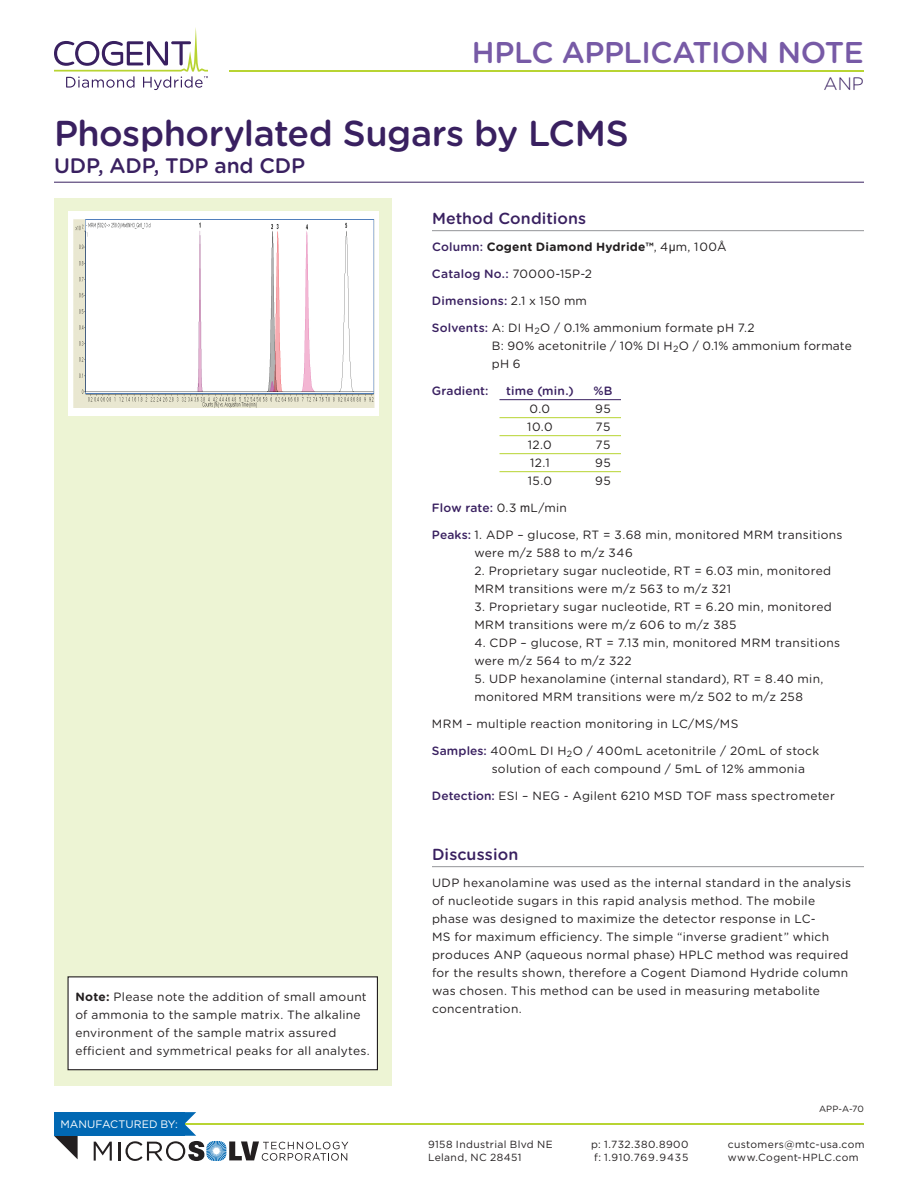
<style>
.page{position:relative;width:918px;height:1188px;background:#fff}
.page>*{position:absolute;margin:0;border:0;box-sizing:border-box;transform-origin:0 0}
.t1{font:500 36px "Gotham Rounded";letter-spacing:-.015em;color:#392060}
.t2{font:500 30px "Gotham Rounded";letter-spacing:-.015em;color:#775aa6}
.t3{font:500 21px "Gotham Rounded";letter-spacing:-.01em;color:#392060}
.t4{font:300 18px "Gotham Rounded";color:#392060}
.t5{font:500 16.05px "Gotham Rounded";letter-spacing:.005em;color:#392060}
.t6{font:12px/18px "Gotham Rounded";letter-spacing:.025em;color:#231f20}
.t7{font:500 12px "Gotham Rounded";letter-spacing:.015em;color:#392060}
.t8{font:700 12px "Gotham Rounded";letter-spacing:.015em;color:#231f20}
.t9{font:10.8px "Gotham";color:#fff}
.t10{font:10.35px/12.5px "Gotham";letter-spacing:.035em;color:#231f20}
.t11{font:9px "Gotham Rounded";color:#231f20}
.s1{font-weight:500;color:#392060}
.s2{font-weight:400}
.s3{font-family:"Arial";font-weight:400}
.s4{font-weight:400;color:#231f20}
.s5{font-family:"Arial";font-weight:400;color:#231f20}
.s6{font-weight:700}
</style>
<div class="page">
<div style="left:54px;top:198px;width:338px;height:887px;background:#edf4d4"></div>
<hr style="left:54px;top:182px;width:810px;height:1px;background:#392060">
<hr style="left:432px;top:230px;width:432px;height:1px;background:#939598">
<hr style="left:500px;top:399px;width:121px;height:1px;background:#392060">
<hr style="left:500px;top:417px;width:121px;height:1px;background:#b8d432">
<hr style="left:500px;top:435px;width:121px;height:1px;background:#b8d432">
<hr style="left:500px;top:453px;width:121px;height:1px;background:#b8d432">
<hr style="left:500px;top:471px;width:121px;height:1px;background:#b8d432">
<hr style="left:432px;top:866px;width:432px;height:1px;background:#939598">
<hr style="left:159px;top:1123px;width:705px;height:2px;background:#b8d432">
<svg style="left:54px;top:1136px;width:24px;height:23px"></svg>
<div style="left:54px;top:1112px;width:130px;height:24px;background:#0168b3"></div>
<svg style="left:94px;top:1142px;width:18px;height:19px"></svg>
<svg style="left:118px;top:1112px;width:230px;height:49px"></svg>
<div style="left:68px;top:977px;width:309px;height:93px;background:#fff"></div>
<div style="left:67px;top:976px;width:311px;height:94px;border:1px solid #231f20"></div>
<div style="left:68px;top:212px;width:311px;height:204px;background:#fff"></div>
<hr style="left:229px;top:70px;width:635px;height:2px;background:#b8d432">
<svg style="left:54px;top:27px;width:154px;height:63px"></svg>
<img style="left:73px;top:219px;width:302px;height:188px">
<h2 class="t2" style="left:472px;top:31px;width:393px">HPLC APPLICATION NOTE</h2>
<h3 class="t4" style="left:824px;top:72px;width:42px">ANP</h3>
<h1 class="t1" style="left:54px;top:107px;width:576px">Phosphorylated Sugars by LCMS</h1>
<h3 class="t3" style="left:54px;top:150px;width:253px">UDP, ADP, TDP and CDP</h3>
<h3 class="t5" style="left:432px;top:207px;width:156px">Method Conditions</h3>
<p class="t8" style="left:432px;top:238px;width:296px"><span class="s1">Column:</span> Cogent Diamond Hydride™<span class="s2">, 4</span><span class="s3">µ</span><span class="s2">m, 1 00Å</span></p>
<p class="t7" style="left:432px;top:265px;width:162px">Catalog No.: <span class="s4">70000-15P-2</span></p>
<p class="t7" style="left:432px;top:292px;width:157px">Dimensions: <span class="s4">2.1 x 150 mm</span></p>
<p class="t6" style="left:492px;top:319px;width:361px;text-indent:-60px"><span class="s1">Solvents:</span> A: DI H<sub>2</sub>O / 0.1% ammonium formate pH 7.2<br>B: 90% acetonitrile / 10% DI H<sub>2</sub>O / 0.1% ammonium formate pH 6</p>
<p class="t7" style="left:432px;top:382px;width:58px">Gradient:</p>
<p class="t7" style="left:506px;top:382px;width:69px">time (min.)</p>
<p class="t7" style="left:593px;top:382px;width:21px">%B</p>
<p class="t6" style="left:530px;top:400px;width:22px">0.0</p>
<p class="t6" style="left:595px;top:400px;width:17px">95</p>
<p class="t6" style="left:527px;top:418px;width:27px">10.0</p>
<p class="t6" style="left:596px;top:418px;width:16px">75</p>
<p class="t6" style="left:528px;top:436px;width:25px">12.0</p>
<p class="t6" style="left:596px;top:436px;width:16px">75</p>
<p class="t6" style="left:530px;top:454px;width:21px">12.1</p>
<p class="t6" style="left:595px;top:454px;width:17px">95</p>
<p class="t6" style="left:528px;top:472px;width:26px">15.0</p>
<p class="t6" style="left:595px;top:472px;width:17px">95</p>
<p class="t7" style="left:432px;top:499px;width:136px">Flow rate: <span class="s4">0.3</span> <span class="s5">m</span><span class="s4">L/min</span></p>
<p class="t6" style="left:474px;top:526px;width:370px;text-indent:-42px"><span class="s1">Peaks:</span> 1. ADP – glucose, RT = 3.68 min, monitored MRM transitions were m/z 588 to m/z 346</p>
<p class="t6" style="left:474px;top:562px;width:358px">2. Proprietary sugar nucleotide, RT = 6.03 min, monitored<br>MRM transitions were m/z 563 to m/z 321</p>
<p class="t6" style="left:474px;top:598px;width:359px">3. Proprietary sugar nucleotide, RT = 6.20 min, monitored<br>MRM transitions were m/z 606 to m/z 385</p>
<p class="t6" style="left:474px;top:634px;width:367px">4. CDP – glucose, RT = 7.13 min, monitored MRM transitions were m/z 564 to m/z 322</p>
<p class="t6" style="left:474px;top:670px;width:351px">5. UDP hexanolamine (internal standard), RT = 8.40 min, monitored MRM transitions were m/z 502 to m/z 258</p>
<p class="t6" style="left:432px;top:715px;width:308px">MRM – multiple reaction monitoring in LC/MS/MS</p>
<p class="t6" style="left:492px;top:742px;width:329px;text-indent:-60px"><span class="s1">Samples:</span> 400mL DI H<sub>2</sub>O / 400mL acetonitrile / 20mL of stock solution of each compound / 5mL of 12% ammonia</p>
<p class="t6" style="left:432px;top:787px;width:404px"><span class="s1">Detection:</span> ESI – NEG - Agilent 6210 MSD TOF mass spectrometer</p>
<p class="t6" style="left:75px;top:987px;width:296px"><span class="s6">Note:</span> Please note the addition of small amount of ammonia to the sample matrix. The alkaline environment of the sample matrix assured efficient and symmetrical peaks for all analytes.</p>
<p class="t9" style="left:60px;top:1118px;width:119px">manufactured by:</p>
<h3 class="t5" style="left:432px;top:843px;width:88px">Discussion</h3>
<p class="t6" style="left:432px;top:874px;width:421px">UDP hexanolamine was used as the internal standard in the analysis of nucleotide sugars in this rapid analysis method. The mobile phase was designed to maximize the detector response in LC-<br>MS for maximum efficiency. The simple “inverse gradient” which produces ANP (aqueous normal phase) HPLC method was required for the results shown, therefore a Cogent Diamond Hydride column was chosen. This method can be used in measuring metabolite concentration.</p>
<p class="t11" style="left:819px;top:1102px;width:46px">APP-A-70</p>
<p class="t10" style="left:428px;top:1138px;width:117px">9158 Industrial B lvd NE<br>Leland, NC 28451</p>
<p class="t10" style="left:591px;top:1138px;width:99px">p: 1.732.380.8900 f: 1.910.769.9435</p>
<p class="t10" style="left:728px;top:1138px;width:138px">customers@mtc-usa.com www.Cogent-HPLC.com</p>
</div>
